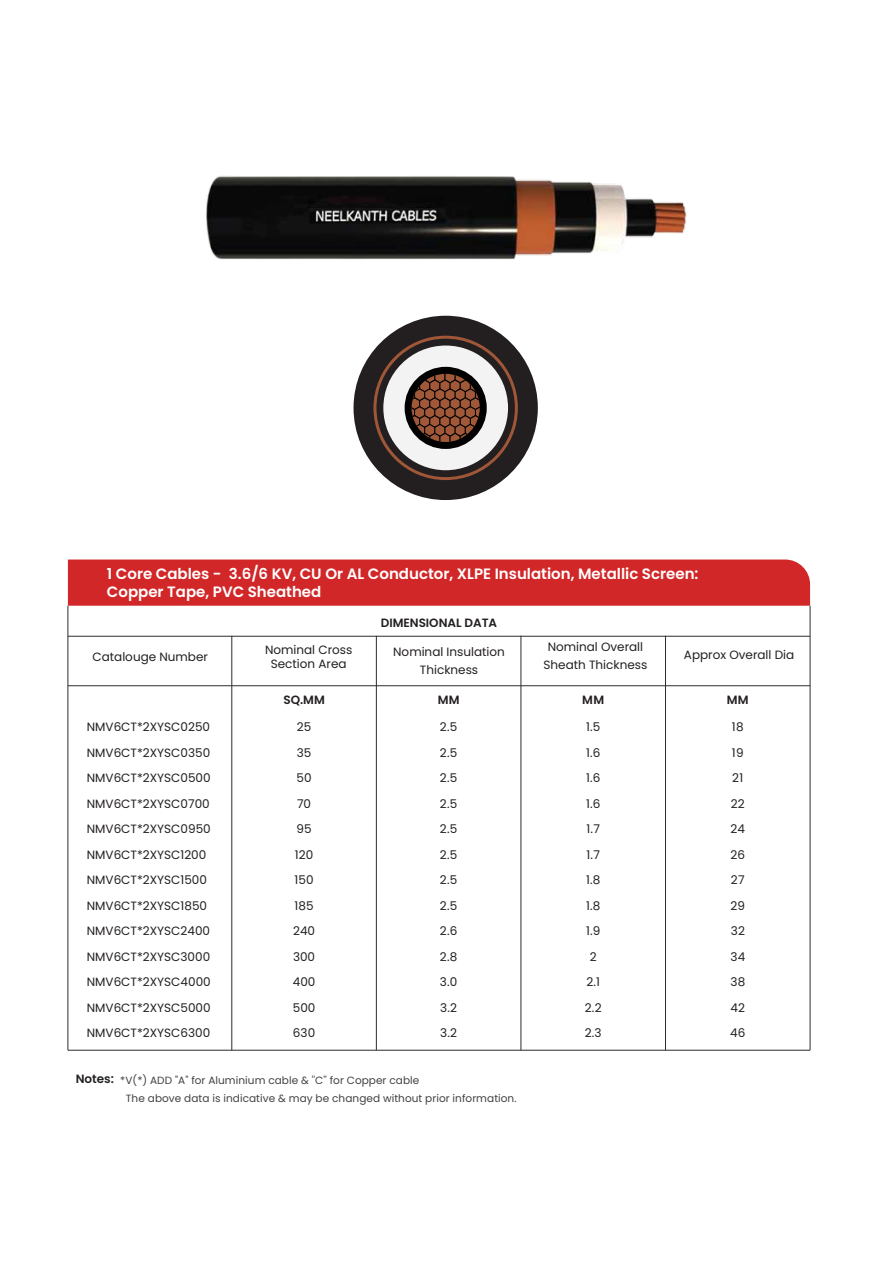
<style>
.page{position:relative;width:893px;height:1263px;background:#fff}
.page>*{position:absolute;margin:0;border:0;box-sizing:border-box;transform-origin:0 0}
.t1{font:600 15px/18px "Poppins";color:#fff}
.t2{font:12px/25.5px "Poppins";color:#231f20;text-align:center}
.t3{font:12px/25.5px "Poppins";letter-spacing:.02em;color:#231f20}
.t4{font:600 12px "Poppins";color:#231f20}
.t5{font:10.5px/18px "Poppins";letter-spacing:.005em;color:#414042}
.s1{font-weight:600;font-size:12px;color:#231f20}
</style>
<div class="page">
<hr style="left:232px;top:636px;width:1px;height:414px;background:#2d2d2d">
<hr style="left:376px;top:636px;width:1px;height:414px;background:#2d2d2d">
<hr style="left:521px;top:636px;width:1px;height:414px;background:#2d2d2d">
<hr style="left:68px;top:606px;width:1px;height:444px;background:#2d2d2d">
<hr style="left:810px;top:606px;width:1px;height:444px;background:#2d2d2d">
<hr style="left:665px;top:636px;width:1px;height:414px;background:#2d2d2d">
<hr style="left:68px;top:685px;width:742px;height:1px;background:#2d2d2d">
<hr style="left:68px;top:636px;width:742px;height:1px;background:#2d2d2d">
<hr style="left:68px;top:1050px;width:742px;height:1px;background:#2d2d2d">
<div style="left:68px;top:559px;width:742px;height:47px;background:#d22728"></div>
<img style="left:206px;top:176px;width:481px;height:83px">
<svg style="left:353px;top:316px;width:185px;height:184px"></svg>
<div style="left:373px;top:336px;width:145px;height:144px;border:3px solid #9f5738;border-radius:50%"></div>
<p class="t1" style="left:107px;top:565px;width:593px">1 Core Cables - 3.6/6 KV, CU Or AL Conductor, XLPE Insulation, Metallic Screen:<br>Copper Tape, PVC Sheathed</p>
<p class="t4" style="left:381px;top:616px;width:118px">DIMENSIONAL DATA</p>
<p class="t2" style="left:543px;top:638px;width:105px;line-height:18px">Nominal Overall<br>Sheath Thickness</p>
<p class="t2" style="left:93px;top:644px;width:117px">Catalouge Number</p>
<p class="t2" style="left:265px;top:642px;width:89px;line-height:14.4px">Nominal Cross<br>Section Area</p>
<p class="t2" style="left:393px;top:643px;width:113px;line-height:18px">Nominal Insulation<br>Thickness</p>
<p class="t2" style="left:684px;top:642px;width:112px">Approx Overall Dia</p>
<p class="t4" style="left:283px;top:692px;width:43px">SQ.MM</p>
<p class="t4" style="left:438px;top:692px;width:23px">MM</p>
<p class="t4" style="left:582px;top:692px;width:23px">MM</p>
<p class="t4" style="left:727px;top:692px;width:23px">MM</p>
<p class="t2" style="left:87px;top:714px;width:125px;text-align:left">NMV6CT*2XYSC0250<br>NMV6CT*2XYSC0350<br>NMV6CT*2XYSC0500<br>NMV6CT*2XYSC0700<br>NMV6CT*2XYSC0950<br>NMV6CT*2XYSC1200<br>NMV6CT*2XYSC1500<br>NMV6CT*2XYSC1850<br>NMV6CT*2XYSC2400<br>NMV6CT*2XYSC3000<br>NMV6CT*2XYSC4000<br>NMV6CT*2XYSC5000<br>NMV6CT*2XYSC6300</p>
<p class="t2" style="left:440px;top:714px;width:19px;text-align:justify">2.5<br>2.5<br>2.5<br>2.5<br>2.5<br>2.5<br>2.5<br>2.5<br>2.6<br>2.8<br>3.0<br>3.2<br>3.2</p>
<p class="t2" style="left:293px;top:714px;width:24px">25<br>35<br>50<br>70<br>95<br>120<br>150<br>185<br>240<br>300<br>400<br>500<br>630</p>
<p class="t2" style="left:585px;top:714px;width:18px">1.5<br>1.6<br>1.6<br>1.6<br>1.7<br>1.7<br>1.8<br>1.8<br>1.9<br>2<br>2.1<br>2.2<br>2.3</p>
<p class="t3" style="left:730px;top:714px;width:17px">18<br>19<br>21<br>22<br>24<br>26<br>27<br>29<br>32<br>34<br>38<br>42<br>46</p>
<p class="t5" style="left:126px;top:1071px;width:392px;text-indent:-50px"><span class="s1">Notes:</span> *V(*) ADD "A" for Aluminium cable &amp; ''C'' for Copper cable<br>The above data is indicative &amp; may be changed without prior information.</p>
</div>
